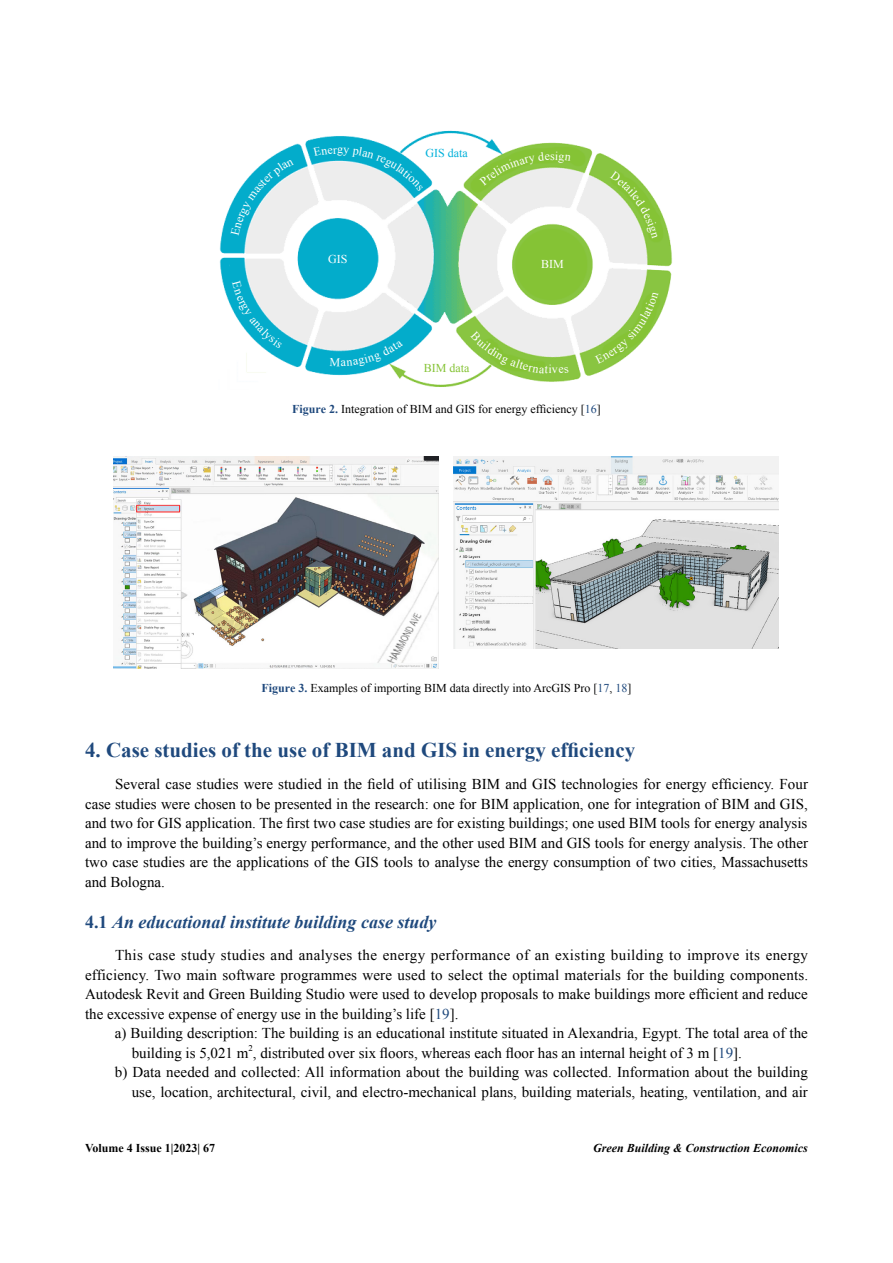
<style>
.page{position:relative;width:893px;height:1263px;background:#fff}
.page>*{position:absolute;margin:0;border:0;box-sizing:border-box;transform-origin:0 0}
.t1{font:700 21px "Times New Roman";color:#1f497d}
.t2{font:italic 700 18px "Times New Roman";color:#1f497d}
.t3{font:15px/19.5px "Times New Roman";color:#000;text-align:justify}
.t4{font:12px "Times New Roman";color:#000}
.t5{font:italic 700 12px "Times New Roman";color:#000}
.t6{font:700 12px "Times New Roman";color:#000}
.t7{font:12px "Times New Roman";color:#03b1da}
.t8{font:12px "Times New Roman";color:#85c335}
.t9{font:12px "Times New Roman";color:#fff}
.t10{font:8.7px "Times New Roman";color:#000}
.s1{font-weight:700;color:#1f497d}
.s2{color:#1f497d}
.s3{font-style:normal}
</style>
<div class="page">
<img style="left:219px;top:130px;width:453px;height:257px">
<img style="left:113px;top:456px;width:325px;height:212px">
<img style="left:454px;top:456px;width:325px;height:192px">
<svg style="left:231px;top:159px;width:63px;height:77px"></svg>
<svg style="left:313px;top:147px;width:110px;height:44px;background:#7fcfde"></svg>
<svg style="left:232px;top:281px;width:50px;height:67px"></svg>
<svg style="left:330px;top:341px;width:73px;height:26px;background:#3dbcd3"></svg>
<svg style="left:479px;top:151px;width:92px;height:34px;background:#add47e"></svg>
<svg style="left:610px;top:171px;width:48px;height:68px;background:#b9d990"></svg>
<svg style="left:470px;top:331px;width:99px;height:43px;background:#b8d990"></svg>
<svg style="left:595px;top:291px;width:64px;height:73px"></svg>
<p class="t9" style="left:328px;top:251px;width:21px">GIS</p>
<p class="t7" style="left:425px;top:144px;width:44px">GIS data</p>
<p class="t8" style="left:424px;top:360px;width:47px">BIM data</p>
<p class="t9" style="left:541px;top:256px;width:24px">BIM</p>
<p class="t4" style="left:292px;top:401px;width:310px"><span class="s1">Figure 2.</span> Integration of BIM and GIS for energy efficiency [<span class="s2">16</span>]</p>
<p class="t4" style="left:262px;top:680px;width:371px"><span class="s1">Figure 3.</span> Examples of importing BIM data directly into ArcGIS Pro [<span class="s2">17</span>, <span class="s2">18</span>]</p>
<h1 class="t1" style="left:85px;top:735px;width:552px">4. Case studies of the use of BIM and GIS in energy efficiency</h1>
<p class="t3" style="left:85px;top:774px;width:724px;text-indent:30px">Several case studies were studied in the field of utilising BIM and GIS technologies for energy efficiency. Four case studies were chosen to be presented in the research: one for BIM application, one for integration of BIM and GIS, and two for GIS application. The first two case studies are for existing buildings; one used BIM tools for energy analysis and to improve the building’s energy performance, and the other used BIM and GIS tools for energy analysis. The other two case studies are the applications of the GIS tools to analyse the energy consumption of two cities, Massachusetts and Bologna.</p>
<p class="t2" style="left:85px;top:909px;width:353px"><span class="s3">4.1</span> An educational institute building case study</p>
<p class="t3" style="left:85px;top:945px;width:725px;text-indent:30px">This case study studies and analyses the energy performance of an existing building to improve its energy efficiency. Two main software programmes were used to select the optimal materials for the building components.<br>Autodesk Revit and Green Building Studio were used to develop proposals to make buildings more efficient and reduce the excessive expense of energy use in the building’s life [<span class="s2">19</span>].</p>
<p class="t3" style="left:132px;top:1023px;width:678px;text-indent:-17px">a) Building description: The building is an educational institute situated in Alexandria, Egypt. The total area of the building is 5,021 m , distributed over six floors, whereas each floor has an internal height of 3 m [<span class="s2">19</span>].</p>
<p class="t10" style="left:248px;top:1042px;width:6px">2</p>
<p class="t3" style="left:115px;top:1062px;width:695px;text-align:right">b) Data needed and collected: All information about the building was collected. Information about the building use, location, architectural, civil, and electro-mechanical plans, building materials, heating, ventilation, and air</p>
<p class="t6" style="left:85px;top:1140px;width:132px">Volume 4 Issue 1|2023| 67</p>
<p class="t5" style="left:593px;top:1140px;width:216px">Green Building &amp; Construction Economics</p>
</div>
